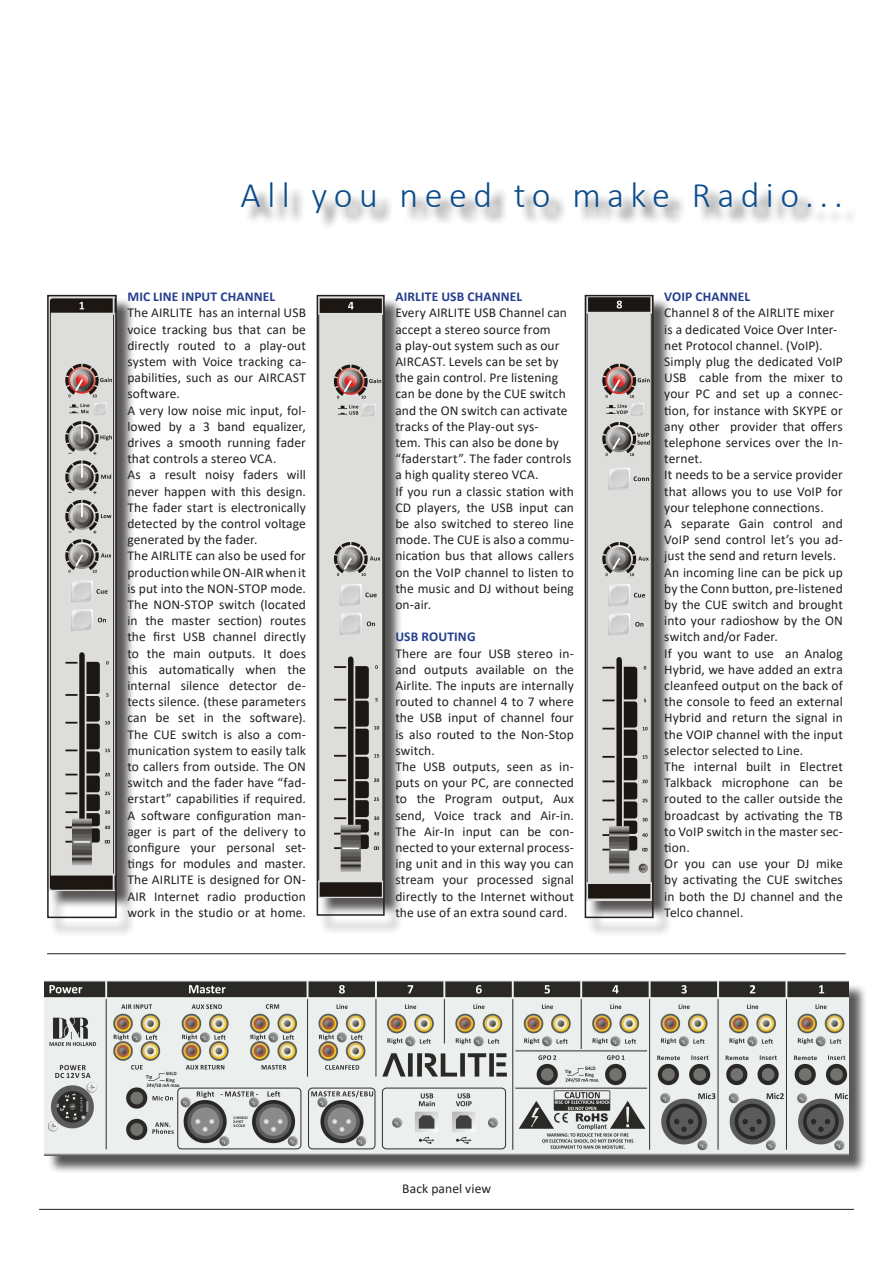
<style>
.page{position:relative;width:893px;height:1263px;background:#fff}
.page>*{position:absolute;margin:0;border:0;box-sizing:border-box;transform-origin:0 0}
.t1{font:300 36px "Calibri";letter-spacing:.18em;color:#0b4c8b}
.t2{font:13.5px/16.2px "Calibri";letter-spacing:.005em;color:#231f20}
.t3{font:700 13.5px "Calibri";letter-spacing:.01em;color:#253f8e}
</style>
<div class="page">
<hr style="left:39px;top:1209px;width:815px;height:1px;background:#231f20">
<div style="left:49px;top:297px;width:86px;height:639px;background:#231f20;opacity:.75"></div>
<img style="left:50px;top:298px;width:64px;height:592px">
<div style="left:47px;top:295px;width:70px;height:623px;border:2px solid #231f20"></div>
<div style="left:319px;top:297px;width:84px;height:637px;background:#231f20;opacity:.75"></div>
<img style="left:320px;top:298px;width:62px;height:599px">
<div style="left:317px;top:295px;width:68px;height:621px;border:2px solid #231f20"></div>
<div style="left:587px;top:297px;width:85px;height:639px;background:#231f20;opacity:.75"></div>
<img style="left:588px;top:298px;width:63px;height:602px">
<div style="left:585px;top:295px;width:69px;height:623px;border:2px solid #231f20"></div>
<div style="left:245px;top:185px;width:613px;height:46px;background:#231f20;opacity:.75"></div>
<div style="left:47px;top:983px;width:821px;height:191px;background:#231f20;opacity:.75"></div>
<img style="left:45px;top:981px;width:804px;height:174px">
<hr style="left:47px;top:953px;width:799px;height:1px;background:#231f20">
<h1 class="t1" style="left:241px;top:173px;width:604px">All you need to make Radio...</h1>
<p class="t3" style="left:127px;top:287px;width:149px">MIC LINE INPUT CHANNEL</p>
<p class="t2" style="left:127px;top:304px;width:180px">The AIRLITE has an internal USB voice tracking bus that can be directly routed to a play-out system with Voice tracking ca&shy;pabilities, such as our AIRCAST software.<br>A very low noise mic input, fol&shy;lowed by a 3 band equalizer, drives a smooth running fader that controls a stereo VCA.<br>As a result noisy faders will never happen with this design.<br>The fader start is electronically detected by the control voltage generated by the fader.<br>The AIRLITE can also be used for production while ON-AIR when it is put into the NON-STOP mode.<br>The NON-STOP switch (located in the master section) routes the first USB channel directly to the main outputs. It does this automatically when the internal silence detector de&shy;tects silence. (these parameters can be set in the software).<br>The CUE switch is also a com&shy;munication system to easily talk to callers from outside. The ON switch and the fader have “fad&shy;erstart” capabilities if required.<br>A software configuration man&shy;ager is part of the delivery to configure your personal set&shy;tings for modules and master.<br>The AIRLITE is designed for ON-<br>AIR Internet radio production work in the studio or at home.</p>
<p class="t3" style="left:395px;top:287px;width:128px">AIRLITE USB CHANNEL</p>
<p class="t2" style="left:395px;top:304px;width:180px">Every AIRLITE USB Channel can accept a stereo source from<br>a play-out system such as our<br>AIRCAST. Levels can be set by the gain control. Pre listening can be done by the CUE switch and the ON switch can activate tracks of the Play-out sys-<br>tem. This can also be done by “faderstart”. The fader controls a high quality stereo VCA.<br>If you run a classic station with<br>CD players, the USB input can be also switched to stereo line mode. The CUE is also a commu&shy;nication bus that allows callers on the VoIP channel to listen to the music and DJ without being on-air.</p>
<p class="t3" style="left:395px;top:627px;width:82px">USB ROUTING</p>
<p class="t2" style="left:395px;top:645px;width:180px">There are four USB stereo in&shy;and outputs available on the<br>Airlite. The inputs are internally routed to channel 4 to 7 where the USB input of channel four is also routed to the Non-Stop switch.<br>The USB outputs, seen as in&shy;puts on your PC, are connected to the Program output, Aux send, Voice track and Air-in.<br>The Air-In input can be con&shy;nected to your external process&shy;ing unit and in this way you can stream your processed signal directly to the Internet without the use of an extra sound card.</p>
<p class="t3" style="left:664px;top:287px;width:88px">VOIP CHANNEL</p>
<p class="t2" style="left:664px;top:304px;width:180px">Channel 8 of the AIRLITE mixer is a dedicated Voice Over Inter&shy;net Protocol channel. (VoIP).<br>Simply plug the dedicated VoIP<br>USB cable from the mixer to your PC and set up a connec&shy;tion, for instance with SKYPE or any other provider that offers telephone services over the In&shy;ternet.<br>It needs to be a service provider that allows you to use VoIP for your telephone connections.<br>A separate Gain control and<br>VoIP send control let’s you ad&shy;just the send and return levels.<br>An incoming line can be pick up by the Conn button, pre-listened by the CUE switch and brought into your radioshow by the ON switch and/or Fader.<br>If you want to use an Analog<br>Hybrid, we have added an extra cleanfeed output on the back of the console to feed an external<br>Hybrid and return the signal in the VOIP channel with the input selector selected to Line.<br>The internal built in Electret<br>Talkback microphone can be routed to the caller outside the broadcast by activating the TB to VoIP switch in the master sec&shy;tion.<br>Or you can use your DJ mike by activating the CUE switches in both the DJ channel and the<br>Telco channel.</p>
<p class="t2" style="left:402px;top:1180px;width:90px">Back panel view</p>
</div>
